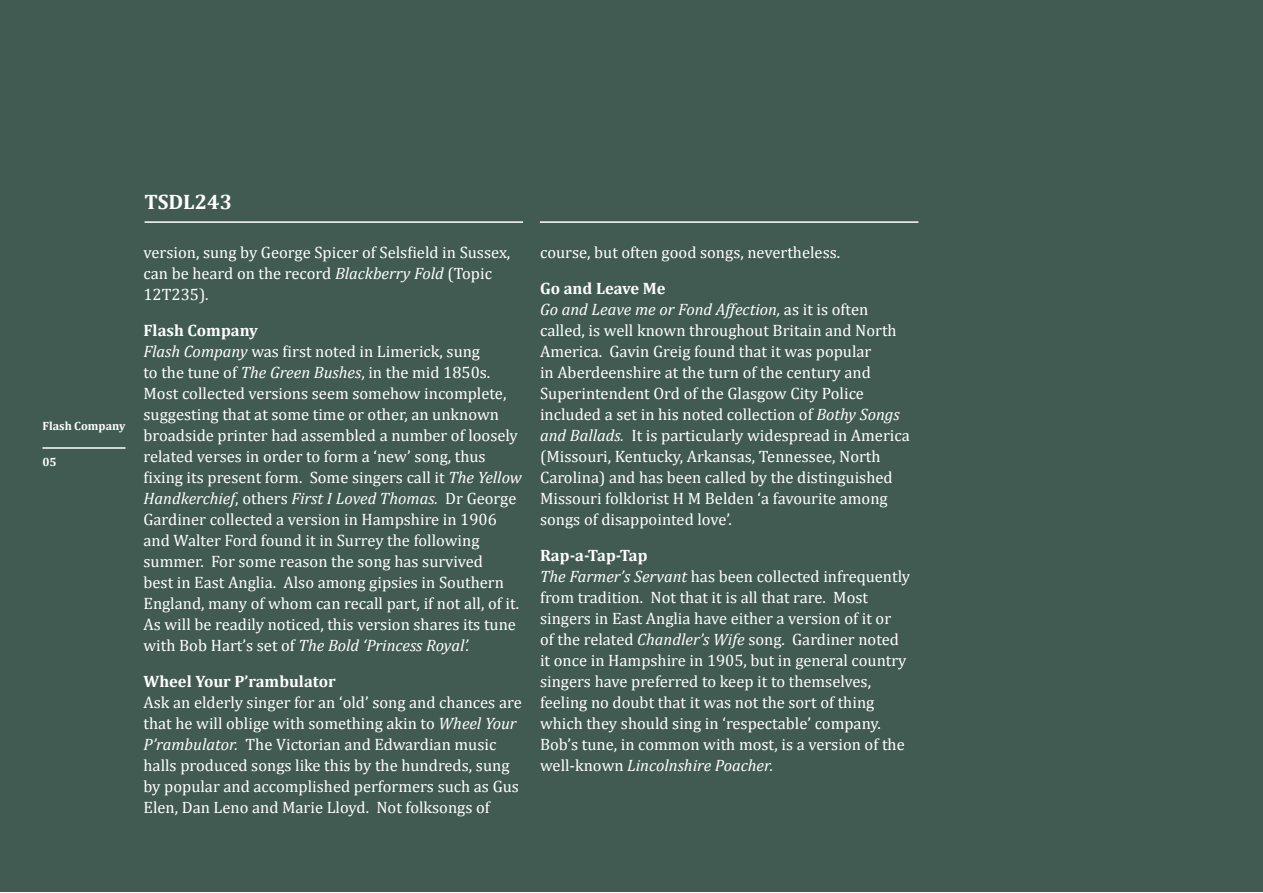
<style>
.page{position:relative;width:1263px;height:893px;background:#fff}
.page>*{position:absolute;margin:0;border:0;box-sizing:border-box;transform-origin:0 0}
.t1{font:700 21px "Cambria";color:#fff}
.t2{font:16.5px/21px "Cambria";color:#fff}
.t3{font:700 16.5px "Cambria";color:#fff}
.t4{font:700 12px "Cambria";color:#fff}
.s1{font-style:italic}
.s2{font-weight:700}
</style>
<div class="page">
<div style="left:0;top:0;width:1263px;height:892px;background:#415b52"></div>
<hr style="left:145px;top:221px;width:378px;height:2px;background:#fff">
<hr style="left:540px;top:221px;width:378px;height:2px;background:#fff">
<hr style="left:43px;top:447px;width:82px;height:2px;background:#fff">
<p class="t4" style="left:43px;top:419px;width:84px">Flash Company</p>
<p class="t4" style="left:43px;top:455px;width:16px">05</p>
<p class="t1" style="left:145px;top:189px;width:89px">TSDL243</p>
<p class="t2" style="left:144px;top:242px;width:368px">version, sung by George Spicer of Selsfield in Sussex, can be heard on the record <span class="s1">Blackberry Fold</span> (Topic<br>12T235).</p>
<p class="t2" style="left:144px;top:320px;width:380px"><span class="s2">Flash Company<br></span><span class="s1">Flash Company</span> was first noted in Limerick, sung<br>to the tune of <span class="s1">The Green Bushes</span>, in the mid 1850s.<br>Most collected versions seem somehow incomplete, suggesting that at some time or other, an unknown broadside printer had assembled a number of loosely related verses in order to form a ‘new’ song, thus fixing its present form. Some singers call it <span class="s1">The Yellow Handkerchief</span>, others <span class="s1">First I Loved Thomas.</span> Dr George Gardiner collected a version in Hampshire in 1906 and Walter Ford found it in Surrey the following summer. For some reason the song has survived<br>best in East Anglia. Also among gipsies in Southern England, many of whom can recall part, if not all, of it.<br>As will be readily noticed, this version shares its tune with Bob Hart’s set of <span class="s1">The Bold ‘Princess Royal’.</span></p>
<p class="t3" style="left:144px;top:672px;width:194px">Wheel Your P’rambulator</p>
<p class="t2" style="left:144px;top:692px;width:380px">Ask an elderly singer for an ‘old’ song and chances are that he will oblige with something akin to <span class="s1">Wheel Your P’rambulator.</span> The Victorian and Edwardian music halls produced songs like this by the hundreds, sung by popular and accomplished performers such as Gus Elen, Dan Leno and Marie Lloyd. Not folksongs of</p>
<p class="t2" style="left:540px;top:242px;width:302px">course, but often good songs, nevertheless.</p>
<p class="t2" style="left:540px;top:278px;width:371px"><span class="s2">Go and Leave Me<br></span><span class="s1">Go and Leave me or Fond Affection,</span> as it is often called, is well known throughout Britain and North America. Gavin Greig found that it was popular<br>in Aberdeenshire at the turn of the century and Superintendent Ord of the Glasgow City Police included a set in his noted collection of <span class="s1">Bothy Songs and Ballads.</span> It is particularly widespread in America (Missouri, Kentucky, Arkansas, Tennessee, North Carolina) and has been called by the distinguished Missouri folklorist H M Belden ‘a favourite among songs of disappointed love’.</p>
<p class="t2" style="left:540px;top:545px;width:372px"><span class="s2">Rap-a-Tap-Tap<br></span><span class="s1">The Farmer’s Servant</span> has been collected infrequently from tradition. Not that it is all that rare. Most singers in East Anglia have either a version of it or<br>of the related <span class="s1">Chandler’s Wife</span> song. Gardiner noted it once in Hampshire in 1905, but in general country singers have preferred to keep it to themselves, feeling no doubt that it was not the sort of thing which they should sing in ‘respectable’ company.<br>Bob’s tune, in common with most, is a version of the well-known <span class="s1">Lincolnshire Poacher.</span></p>
</div>
